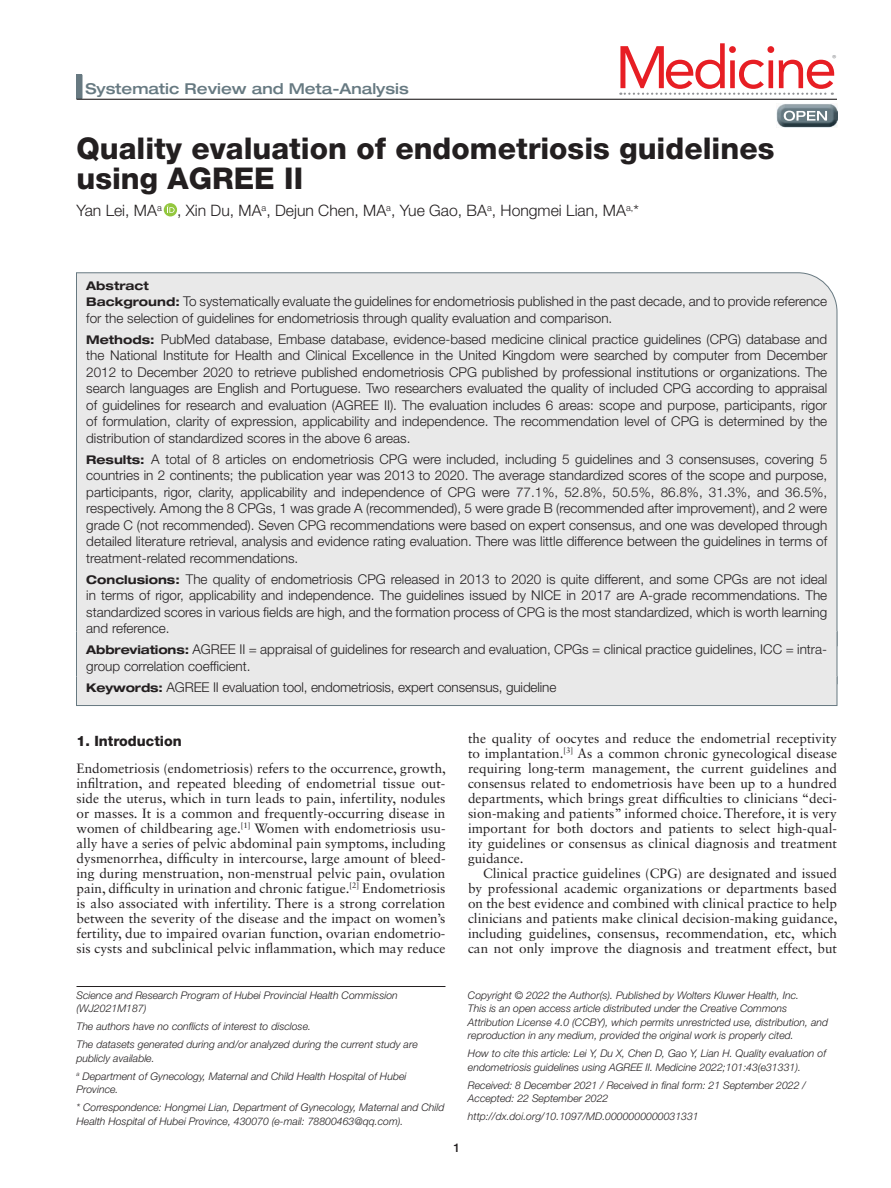
<style>
.page{position:relative;width:891px;height:1188px;background:#fff}
.page>*{position:absolute;margin:0;border:0;box-sizing:border-box;transform-origin:0 0}
.t1{font:59.4px "Avenir";letter-spacing:-.06em;color:#e71e24}
.t2{font:800 30px/30px "Helvetica Neue LT Std";color:#231f20}
.t3{font:300 15.75px "Helvetica Neue LT Std";color:#231f20}
.t4{font:500 expanded 15px "Helvetica Neue LT Std";color:#667981}
.t5{font:800 14.25px "Helvetica Neue LT Std";color:#231f20}
.t6{font:300 13.5px/16.5px "Helvetica Neue LT Std";color:#231f20;text-align:justify}
.t7{font:13.5px/15px "Sabon LT Std";color:#231f20;text-align:justify}
.t8{font:700 expanded 12px "Helvetica Neue LT Std";color:#231f20}
.t9{font:500 12px "Helvetica Neue LT Std";color:#231f20}
.t10{font:italic 300 10.5px/13.5px "Helvetica Neue LT Std";color:#231f20}
.t11{font:500 10.35px "Akzidenz Grotesk BE";color:#909295}
.s1{font-weight:700;font-stretch:expanded;font-size:12px}
</style>
<div class="page">
<div style="left:76px;top:74px;width:6px;height:25px;background:#677981"></div>
<hr style="left:76px;top:99px;width:761px;height:1px;background:#231f20">
<img style="left:776px;top:104px;width:61px;height:24px">
<svg style="left:784px;top:111px;width:43px;height:10px"></svg>
<svg style="left:620px;top:93px;width:213px;height:2px"></svg>
<div style="left:76px;top:272px;width:762px;height:375px;background:#e9e9e9"></div>
<div style="left:76px;top:631px;width:761px;height:54px;background:#e9e9e9"></div>
<div style="left:76px;top:676px;width:761px;height:30px;background:#e9e9e9"></div>
<div style="left:76px;top:676px;width:761px;height:30px;border:1px solid #677981"></div>
<div style="left:164px;top:203px;width:13px;height:13px;background:#93c73e;border-radius:50%"></div>
<svg style="left:167px;top:206px;width:8px;height:7px"></svg>
<hr style="left:76px;top:986px;width:370px;height:1px;background:#231f20">
<p class="t4" style="left:86px;top:80px;width:325px">Systematic Review and Meta-Analysis</p>
<h1 class="t1" style="left:615px;top:33px;width:223px">Medicine</h1>
<p class="t11" style="left:832px;top:52px;width:6px">®</p>
<h2 class="t2" style="left:76px;top:134px;width:699px">Quality evaluation of endometriosis guidelines using AGREE II</h2>
<p class="t3" style="left:76px;top:201px;width:564px">Yan Lei, MA<sup>a</sup> , Xin Du, MA<sup>a</sup>, Dejun Chen, MA<sup>a</sup>, Yue Gao, BA<sup>a</sup>, Hongmei Lian, MA<sup>a,</sup>*</p>
<p class="t8" style="left:86px;top:278px;width:64px">Abstract</p>
<p class="t6" style="left:86px;top:293px;width:743px"><span class="s1">Background:</span> To systematically evaluate the guidelines for endometriosis published in the past decade, and to provide reference for the selection of guidelines for endometriosis through quality evaluation and comparison.</p>
<p class="t6" style="left:86px;top:331px;width:743px"><span class="s1">Methods:</span> PubMed database, Embase database, evidence-based medicine clinical practice guidelines (CPG) database and the National Institute for Health and Clinical Excellence in the United Kingdom were searched by computer from December 2012 to December 2020 to retrieve published endometriosis CPG published by professional institutions or organizations. The search languages are English and Portuguese. Two researchers evaluated the quality of included CPG according to appraisal of guidelines for research and evaluation (AGREE II). The evaluation includes 6 areas: scope and purpose, participants, rigor of formulation, clarity of expression, applicability and independence. The recommendation level of CPG is determined by the distribution of standardized scores in the above 6 areas.</p>
<p class="t6" style="left:86px;top:451px;width:743px"><span class="s1">Results:</span> A total of 8 articles on endometriosis CPG were included, including 5 guidelines and 3 consensuses, covering 5 countries in 2 continents; the publication year was 2013 to 2020. The average standardized scores of the scope and purpose, participants, rigor, clarity, applicability and independence of CPG were 77.1%, 52.8%, 50.5%, 86.8%, 31.3%, and 36.5%, respectively. Among the 8 CPGs, 1 was grade A (recommended), 5 were grade B (recommended after improvement), and 2 were grade C (not recommended). Seven CPG recommendations were based on expert consensus, and one was developed through detailed literature retrieval, analysis and evidence rating evaluation. There was little difference between the guidelines in terms of treatment-related recommendations.</p>
<p class="t6" style="left:86px;top:571px;width:743px"><span class="s1">Conclusions:</span> The quality of endometriosis CPG released in 2013 to 2020 is quite different, and some CPGs are not ideal in terms of rigor, applicability and independence. The guidelines issued by NICE in 2017 are A-grade recommendations. The standardized scores in various fields are high, and the formation process of CPG is the most standardized, which is worth learning and reference.</p>
<p class="t6" style="left:86px;top:641px;width:742px"><span class="s1">Abbreviations:</span> AGREE II = appraisal of guidelines for research and evaluation, CPGs = clinical practice guidelines, ICC = intra&shy;group correlation coefficient.</p>
<p class="t6" style="left:86px;top:679px;width:472px"><span class="s1">Keywords:</span> AGREE II evaluation tool, endometriosis, expert consensus, guideline</p>
<p class="t5" style="left:76px;top:732px;width:107px">1. Introduction</p>
<p class="t7" style="left:76px;top:761px;width:371px">Endometriosis (endometriosis) refers to the occurrence, growth, infiltration, and repeated bleeding of endometrial tissue out&shy;side the uterus, which in turn leads to pain, infertility, nodules or masses. It is a common and frequently-occurring disease in women of childbearing age.<sup>[1]</sup> Women with endometriosis usu&shy;ally have a series of pelvic abdominal pain symptoms, including dysmenorrhea, difficulty in intercourse, large amount of bleed&shy;ing during menstruation, non-menstrual pelvic pain, ovulation pain, difficulty in urination and chronic fatigue.<sup>[2]</sup> Endometriosis is also associated with infertility. There is a strong correlation between the severity of the disease and the impact on women’s fertility, due to impaired ovarian function, ovarian endometrio&shy;sis cysts and subclinical pelvic inflammation, which may reduce</p>
<p class="t7" style="left:468px;top:731px;width:371px">the quality of oocytes and reduce the endometrial receptivity to implantation.<sup>[3]</sup> As a common chronic gynecological disease requiring long-term management, the current guidelines and consensus related to endometriosis have been up to a hundred departments, which brings great difficulties to clinicians “deci&shy;sion-making and patients” informed choice. Therefore, it is very important for both doctors and patients to select high-qual&shy;ity guidelines or consensus as clinical diagnosis and treatment guidance.</p>
<p class="t7" style="left:468px;top:866px;width:371px;text-indent:15px">Clinical practice guidelines (CPG) are designated and issued by professional academic organizations or departments based on the best evidence and combined with clinical practice to help clinicians and patients make clinical decision-making guidance, including guidelines, consensus, recommendation, etc, which can not only improve the diagnosis and treatment effect, but</p>
<p class="t10" style="left:76px;top:988px;width:323px">Science and Research Program of Hubei Provincial Health Commission (WJ2021M187)</p>
<p class="t10" style="left:76px;top:1018px;width:343px;line-height:18px">The authors have no conflicts of interest to disclose.<br>The datasets generated during and/or analyzed during the current study are</p>
<p class="t10" style="left:76px;top:1049px;width:331px;line-height:18px">publicly available.<br><sup>a</sup> Department of Gynecology, Maternal and Child Health Hospital of Hubei</p>
<p class="t10" style="left:76px;top:1081px;width:370px;line-height:18px">Province.<br>* Correspondence: Hongmei Lian, Department of Gynecology, Maternal and Child</p>
<p class="t10" style="left:76px;top:1114px;width:329px">Health Hospital of Hubei Province, 430070 (e-mail: 78800463@qq.com).</p>
<p class="t9" style="left:453px;top:1140px;width:8px">1</p>
<p class="t10" style="left:468px;top:988px;width:362px">Copyright © 2022 the Author(s). Published by Wolters Kluwer Health, Inc.<br>This is an open access article distributed under the Creative Commons Attribution License 4.0 (CCBY), which permits unrestricted use, distribution, and reproduction in any medium, provided the original work is properly cited.</p>
<p class="t10" style="left:468px;top:1047px;width:360px">How to cite this article: Lei Y, Du X, Chen D, Gao Y, Lian H. Quality evaluation of endometriosis guidelines using AGREE II. Medicine 2022;101:43(e31331).</p>
<p class="t10" style="left:468px;top:1078px;width:340px">Received: 8 December 2021 / Received in final form: 21 September 2022 /<br>Accepted: 22 September 2022</p>
<p class="t10" style="left:468px;top:1110px;width:232px">http://dx.doi.org/10.1097/MD.0000000000031331</p>
</div>
